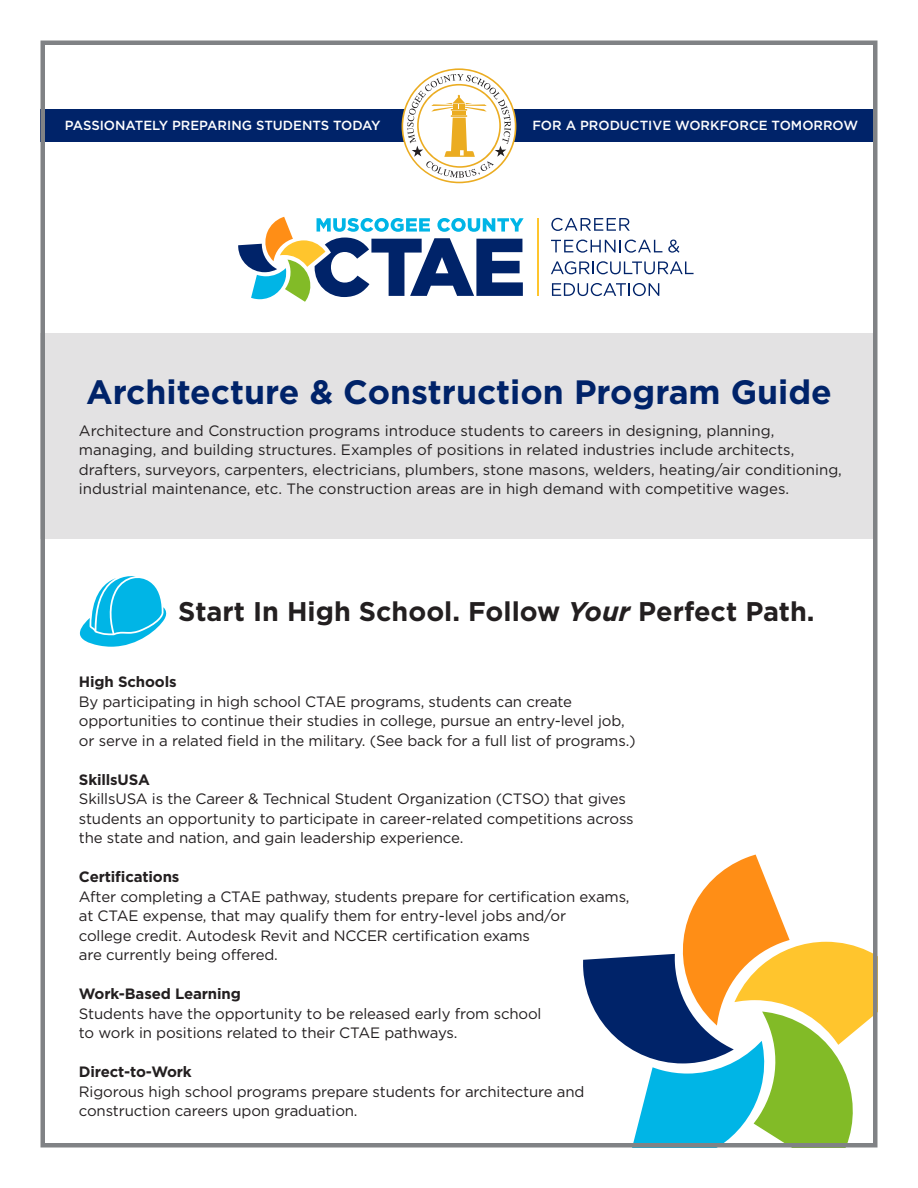
<style>
.page{position:relative;width:918px;height:1188px;background:#fff}
.page>*{position:absolute;margin:0;border:0;box-sizing:border-box;transform-origin:0 0}
.t1{font:700 33.75px "Gotham";color:#002369}
.t2{font:700 27px "Gotham";color:#231f20}
.t3{font:15px/19.5px "Gotham";letter-spacing:-.01em;color:#231f20}
.t4{font:700 15px "Gotham";letter-spacing:-.01em;color:#231f20}
.t5{font:500 13.2px "Gotham";color:#fff}
.s1{font-style:italic}
</style>
<div class="page">
<svg style="left:583px;top:855px;width:290px;height:288px"></svg>
<div style="left:40px;top:110px;width:838px;height:32px;background:#002369"></div>
<div style="left:40px;top:333px;width:838px;height:205px;background:#e3e2e3"></div>
<div style="left:40px;top:40px;width:838px;height:1108px;border:4px solid #808285"></div>
<svg style="left:402px;top:68px;width:114px;height:115px"></svg>
<svg style="left:79px;top:576px;width:88px;height:71px"></svg>
<svg style="left:551px;top:218px;width:79px;height:13px"></svg>
<svg style="left:551px;top:240px;width:111px;height:13px"></svg>
<svg style="left:668px;top:240px;width:12px;height:13px"></svg>
<svg style="left:551px;top:261px;width:143px;height:13px"></svg>
<svg style="left:552px;top:283px;width:107px;height:13px"></svg>
<hr style="left:537px;top:218px;width:2px;height:78px;background:#ffc52d">
<svg style="left:238px;top:217px;width:286px;height:85px"></svg>
<p class="t5" style="left:65px;top:118px;width:317px">PASSIONATELY PREPARING STUDENTS TODAY</p>
<p class="t5" style="left:532px;top:118px;width:327px">FOR A PRODUCTIVE WORKFORCE TOMORROW</p>
<p class="t1" style="left:86px;top:370px;width:747px">Architecture &amp; Construction Program Guide</p>
<p class="t3" style="left:79px;top:420px;width:765px">Architecture and Construction programs introduce students to careers in designing, planning, managing, and building structures. Examples of positions in related industries include architects, drafters, surveyors, carpenters, electricians, plumbers, stone masons, welders, heating/air conditioning, industrial maintenance, etc. The construction areas are in high demand with competitive wages.</p>
<p class="t2" style="left:178px;top:594px;width:638px">Start In High School. Follow <span class="s1">Your</span> Perfect Path.</p>
<p class="t4" style="left:79px;top:672px;width:99px">High Schools</p>
<p class="t3" style="left:79px;top:691px;width:558px">By participating in high school CTAE programs, students can create opportunities to continue their studies in college, pursue an entry-level job, or serve in a related field in the military. (See back for a full list of programs.)</p>
<p class="t4" style="left:79px;top:769px;width:72px">SkillsUSA</p>
<p class="t3" style="left:79px;top:789px;width:556px">SkillsUSA is the Career &amp; Technical Student Organization (CTSO) that gives students an opportunity to participate in career-related competitions across the state and nation, and gain leadership experience.</p>
<p class="t4" style="left:79px;top:867px;width:102px">Certifications</p>
<p class="t3" style="left:79px;top:886px;width:552px">After completing a CTAE pathway, students prepare for certification exams, at CTAE expense, that may qualify them for entry-level jobs and/or<br>college credit. Autodesk Revit and NCCER certification exams<br>are currently being offered.</p>
<p class="t4" style="left:79px;top:984px;width:163px">Work-Based Learning</p>
<p class="t3" style="left:79px;top:1003px;width:464px">Students have the opportunity to be released early from school to work in positions related to their CTAE pathways.</p>
<p class="t4" style="left:79px;top:1062px;width:114px">Direct-to-Work</p>
<p class="t3" style="left:79px;top:1081px;width:507px">Rigorous high school programs prepare students for architecture and construction careers upon graduation.</p>
</div>
